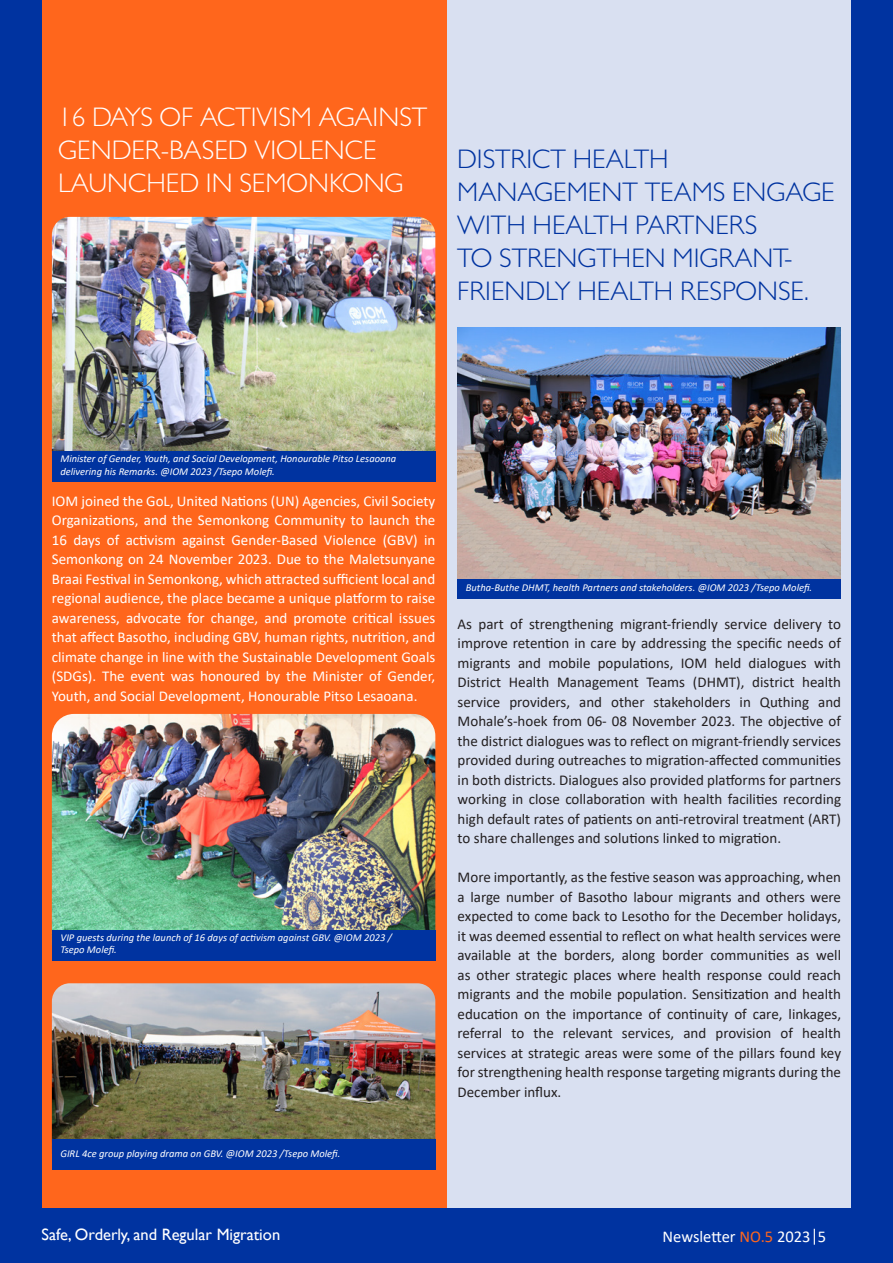
<style>
.page{position:relative;width:893px;height:1263px;background:#fff}
.page>*{position:absolute;margin:0;border:0;box-sizing:border-box;transform-origin:0 0}
.t1{font:300 27px/33px "Gill Sans MT Pro";color:#0033a0}
.t2{font:300 27px/33px "Gill Sans MT Pro";color:#fff}
.t3{font:16.5px "Gill Sans";color:#fff}
.t4{font:16.5px "Calibri";color:#fff}
.t5{font:15px/19.5px "Calibri";color:#231f20;text-align:justify}
.t6{font:15px/19.5px "Calibri";color:#fff;text-align:justify}
.t7{font:italic 10.5px/13px "Calibri";color:#fff}
.s1{color:#ff661c}
</style>
<div class="page">
<div style="left:446px;top:0;width:405px;height:1209px;background:#d9e0f1"></div>
<div style="left:41px;top:0;width:405px;height:1220px;background:#ff661c"></div>
<div style="left:0;top:1209px;width:893px;height:54px;background:#0033a0"></div>
<svg style="left:814px;top:1229px;width:1px;height:16px"></svg>
<img style="left:52px;top:217px;width:383px;height:234px">
<img style="left:52px;top:983px;width:383px;height:156px">
<img style="left:52px;top:714px;width:383px;height:216px">
<img style="left:457px;top:328px;width:384px;height:252px">
<div style="left:0;top:0;width:41px;height:1209px;background:#0033a0"></div>
<div style="left:851px;top:0;width:42px;height:1209px;background:#0033a0"></div>
<div style="left:457px;top:580px;width:384px;height:19px;background:#0033a0"></div>
<div style="left:52px;top:451px;width:383px;height:31px;background:#0033a0"></div>
<div style="left:52px;top:930px;width:383px;height:30px;background:#0033a0"></div>
<div style="left:52px;top:1139px;width:383px;height:30px;background:#0033a0"></div>
<p class="t2" style="left:58px;top:100px;width:370px">16 DAYS OF ACTIVISM AGAINST<br>GENDER-BASED VIOLENCE<br>LAUNCHED IN SEMONKONG</p>
<p class="t1" style="left:457px;top:142px;width:379px">DISTRICT HEALTH<br>MANAGEMENT TEAMS ENGAGE<br>WITH HEALTH PARTNERS<br>TO STRENGTHEN MIGRANT-<br>FRIENDLY HEALTH RESPONSE.</p>
<p class="t7" style="left:60px;top:452px;width:337px">Minister of Gender, Youth, and Social Development, Honourable Pitso Lesaoana delivering his Remarks. @IOM 2023 /Tsepo Molefi.</p>
<p class="t6" style="left:52px;top:490px;width:385px">IOM joined the GoL, United Nations (UN) Agencies, Civil Society Organizations, and the Semonkong Community to launch the 16 days of activism against Gender-Based Violence (GBV) in Semonkong on 24 November 2023. Due to the Maletsunyane Braai Festival in Semonkong, which attracted sufficient local and regional audience, the place became a unique platform to raise awareness, advocate for change, and promote critical issues that affect Basotho, including GBV, human rights, nutrition, and climate change in line with the Sustainable Development Goals (SDGs). The event was honoured by the Minister of Gender, Youth, and Social Development, Honourable Pitso Lesaoana.</p>
<p class="t7" style="left:60px;top:931px;width:333px;line-height:12px">VIP guests during the launch of 16 days of activism against GBV. @IOM 2023 /<br>Tsepo Molefi.</p>
<p class="t7" style="left:60px;top:1146px;width:282px">GIRL 4ce group playing drama on GBV. @IOM 2023 /Tsepo Molefi.</p>
<p class="t7" style="left:466px;top:580px;width:348px">Butha-Buthe DHMT, health Partners and stakeholders. @IOM 2023 /Tsepo Molefi.</p>
<p class="t5" style="left:458px;top:614px;width:385px">As part of strengthening migrant-friendly service delivery to improve retention in care by addressing the specific needs of migrants and mobile populations, IOM held dialogues with District Health Management Teams (DHMT), district health service providers, and other stakeholders in Quthing and Mohale’s-hoek from 06- 08 November 2023. The objective of the district dialogues was to reflect on migrant-friendly services provided during outreaches to migration-affected communities in both districts. Dialogues also provided platforms for partners working in close collaboration with health facilities recording high default rates of patients on anti-retroviral treatment (ART) to share challenges and solutions linked to migration.</p>
<p class="t5" style="left:458px;top:867px;width:385px">More importantly, as the festive season was approaching, when a large number of Basotho labour migrants and others were expected to come back to Lesotho for the December holidays, it was deemed essential to reflect on what health services were available at the borders, along border communities as well as other strategic places where health response could reach migrants and the mobile population. Sensitization and health education on the importance of continuity of care, linkages, referral to the relevant services, and provision of health services at strategic areas were some of the pillars found key for strengthening health response targeting migrants during the December influx.</p>
<p class="t3" style="left:41px;top:1225px;width:240px">Safe, Orderly, and Regular Migration</p>
<p class="t4" style="left:663px;top:1225px;width:165px">Newsletter <span class="s1">NO.5</span> 2023 5</p>
</div>
